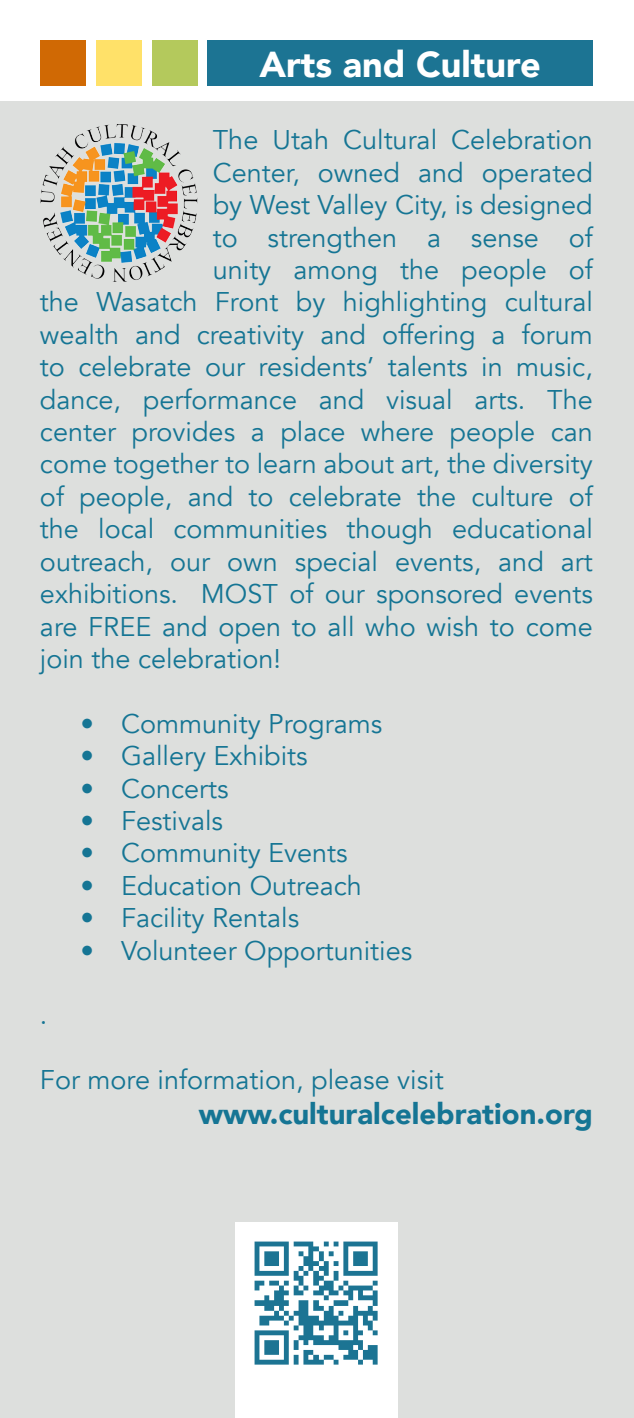
<style>
.page{position:relative;width:634px;height:1418px;background:#fff}
.page>*{position:absolute;margin:0;border:0;box-sizing:border-box;transform-origin:0 0}
.t1{font:900 36px "Avenir";color:#fff}
.t2{font:900 29.25px "Avenir";color:#157594}
.t3{font:27px "Avenir";color:#157594}
</style>
<div class="page">
<div style="left:0;top:101px;width:633px;height:1317px;background:#dddfdd"></div>
<div style="left:207px;top:40px;width:385px;height:46px;background:#1c7493"></div>
<div style="left:40px;top:40px;width:46px;height:46px;background:#d06904"></div>
<div style="left:96px;top:40px;width:46px;height:46px;background:#ffe169"></div>
<div style="left:152px;top:40px;width:45px;height:46px;background:#b4c95c"></div>
<div style="left:236px;top:1222px;width:162px;height:196px;background:#fff"></div>
<img style="left:254px;top:1241px;width:124px;height:124px">
<img style="left:40px;top:124px;width:158px;height:158px">
<p class="t1" style="left:259px;top:33px;width:283px">Arts and Culture</p>
<p class="t3" style="left:213px;top:124px;width:381px">The Utah Cultural Celebration</p>
<p class="t3" style="left:213px;top:156px;width:381px">Center, owned and operated</p>
<p class="t3" style="left:213px;top:189px;width:381px">by West Valley City, is designed</p>
<p class="t3" style="left:213px;top:221px;width:381px">to strengthen a sense of</p>
<p class="t3" style="left:213px;top:254px;width:381px">unity among the people of</p>
<p class="t3" style="left:40px;top:286px;width:554px">the Wasatch Front by highlighting cultural</p>
<p class="t3" style="left:40px;top:318px;width:554px">wealth and creativity and offering a forum</p>
<p class="t3" style="left:40px;top:351px;width:554px">to celebrate our residents’ talents in music,</p>
<p class="t3" style="left:40px;top:383px;width:554px">dance, performance and visual arts. The</p>
<p class="t3" style="left:40px;top:416px;width:554px">center provides a place where people can</p>
<p class="t3" style="left:40px;top:448px;width:554px">come together to learn about art, the diversity</p>
<p class="t3" style="left:40px;top:480px;width:554px">of people, and to celebrate the culture of</p>
<p class="t3" style="left:40px;top:513px;width:554px">the local communities though educational</p>
<p class="t3" style="left:40px;top:545px;width:554px">outreach, our own special events, and art</p>
<p class="t3" style="left:40px;top:578px;width:554px">exhibitions. MOST of our sponsored events</p>
<p class="t3" style="left:40px;top:610px;width:554px">are FREE and open to all who wish to come</p>
<p class="t3" style="left:40px;top:642px;width:242px">join the celebration!</p>
<p class="t3" style="left:80px;top:707px;width:303px">• Community Programs</p>
<p class="t3" style="left:80px;top:740px;width:228px">• Gallery Exhibits</p>
<p class="t3" style="left:80px;top:772px;width:149px">• Concerts</p>
<p class="t3" style="left:80px;top:804px;width:144px">• Festivals</p>
<p class="t3" style="left:80px;top:837px;width:269px">• Community Events</p>
<p class="t3" style="left:80px;top:869px;width:283px">• Education Outreach</p>
<p class="t3" style="left:80px;top:902px;width:220px">• Facility Rentals</p>
<p class="t3" style="left:80px;top:934px;width:333px">• Volunteer Opportunities</p>
<p class="t3" style="left:40px;top:999px;width:9px">.</p>
<p class="t3" style="left:40px;top:1064px;width:405px">For more information, please visit</p>
<p class="t2" style="left:199px;top:1089px;width:395px">www.culturalcelebration.org</p>
</div>
